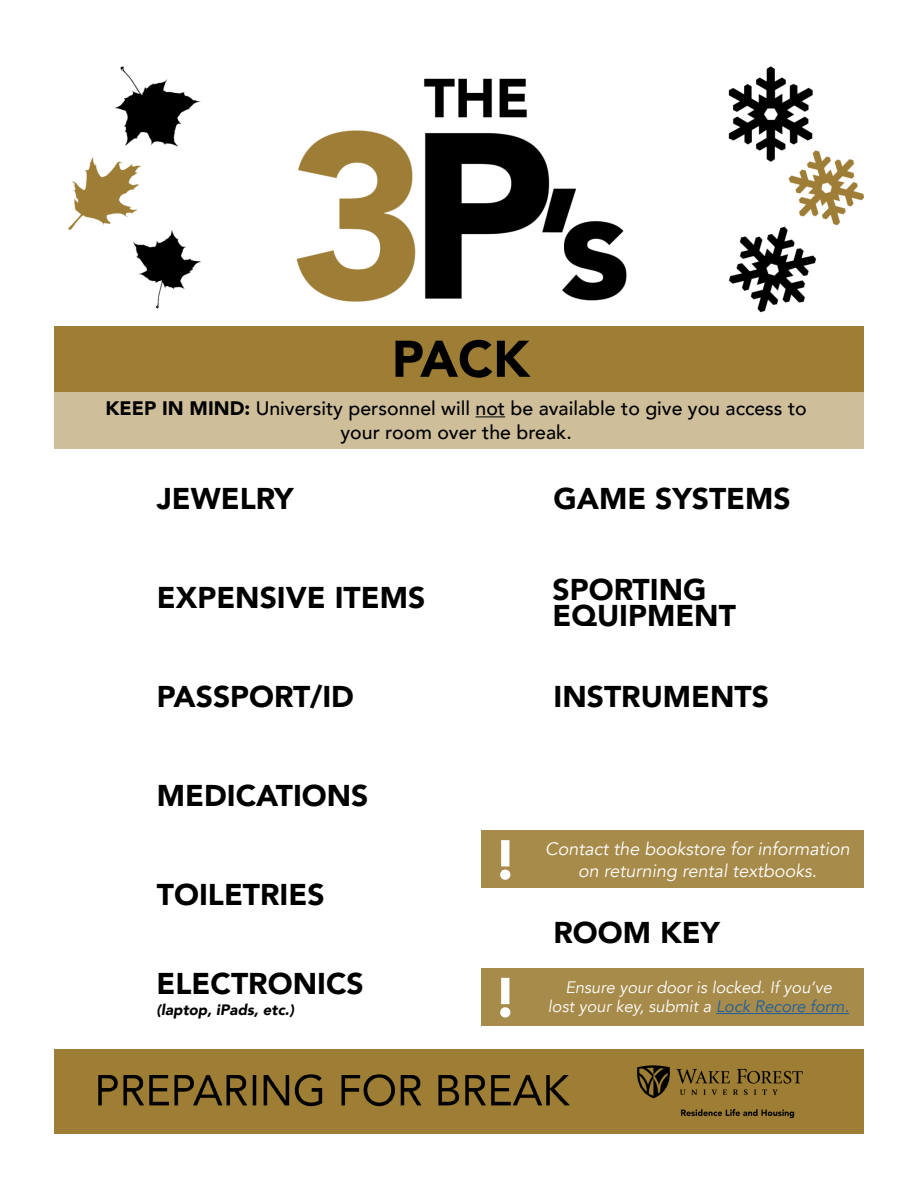
<style>
.page{position:relative;width:918px;height:1188px;background:#fff}
.page>*{position:absolute;margin:0;border:0;box-sizing:border-box;transform-origin:0 0}
.t1{font:900 55.5px "Avenir";color:#fff}
.t2{font:900 51px "Avenir";color:#000}
.t3{font:900 30px/25.5px "Avenir";color:#000}
.t4{font:500 19.5px/23.4px "Avenir";color:#000;text-align:center}
.t5{font:italic 18px/21.6px "Avenir";color:#fff;text-align:center}
.t6{font:italic 16.5px/19.8px "Avenir";color:#fff;text-align:center}
.t7{font:italic 900 15px "Avenir";color:#000}
.s1{font-weight:900}
.s2{color:#215e9e}
</style>
<div class="page">
<img style="left:55px;top:66px;width:808px;height:261px">
<div style="left:482px;top:830px;width:382px;height:58px;background:#a78b4a"></div>
<div style="left:54px;top:391px;width:810px;height:58px;background:#cebe9a"></div>
<div style="left:54px;top:327px;width:810px;height:64px;background:#9e7e34"></div>
<svg style="left:476px;top:416px;width:29px;height:1px"></svg>
<div style="left:482px;top:968px;width:382px;height:58px;background:#a78b4a"></div>
<hr style="left:716px;top:1013px;width:133px;height:1px;background:#215e9e">
<img style="left:54px;top:1050px;width:810px;height:84px">
<h2 class="t2" style="left:392px;top:315px;width:139px">PACK</h2>
<p class="t4" style="left:105px;top:396px;width:703px"><span class="s1">KEEP IN MIND:</span> University personnel will not be available to give you access to your room over the break.</p>
<p class="t3" style="left:157px;top:485px;width:138px">JEWELRY</p>
<p class="t3" style="left:157px;top:584px;width:270px">EXPENSIVE ITEMS</p>
<p class="t3" style="left:157px;top:683px;width:199px">PASSPORT/ID</p>
<p class="t3" style="left:157px;top:782px;width:213px">MEDICATIONS</p>
<p class="t3" style="left:157px;top:881px;width:169px">TOILETRIES</p>
<p class="t3" style="left:157px;top:970px;width:209px">ELECTRONICS</p>
<p class="t7" style="left:157px;top:997px;width:139px">(laptop, iPads, etc.)</p>
<p class="t3" style="left:554px;top:485px;width:239px">GAME SYSTEMS</p>
<p class="t3" style="left:553px;top:576px;width:185px">SPORTING<br>EQUIPMENT</p>
<p class="t3" style="left:554px;top:683px;width:217px">INSTRUMENTS</p>
<h1 class="t1" style="left:493px;top:813px;width:26px">!</h1>
<p class="t5" style="left:545px;top:838px;width:306px">Contact the bookstore for information on returning rental textbooks.</p>
<p class="t3" style="left:554px;top:919px;width:168px">ROOM KEY</p>
<h1 class="t1" style="left:493px;top:950px;width:26px">!</h1>
<p class="t6" style="left:548px;top:977px;width:303px">Ensure your door is locked. If you’ve<br>lost your key, submit a <span class="s2">Lock Recore form.</span></p>
</div>
